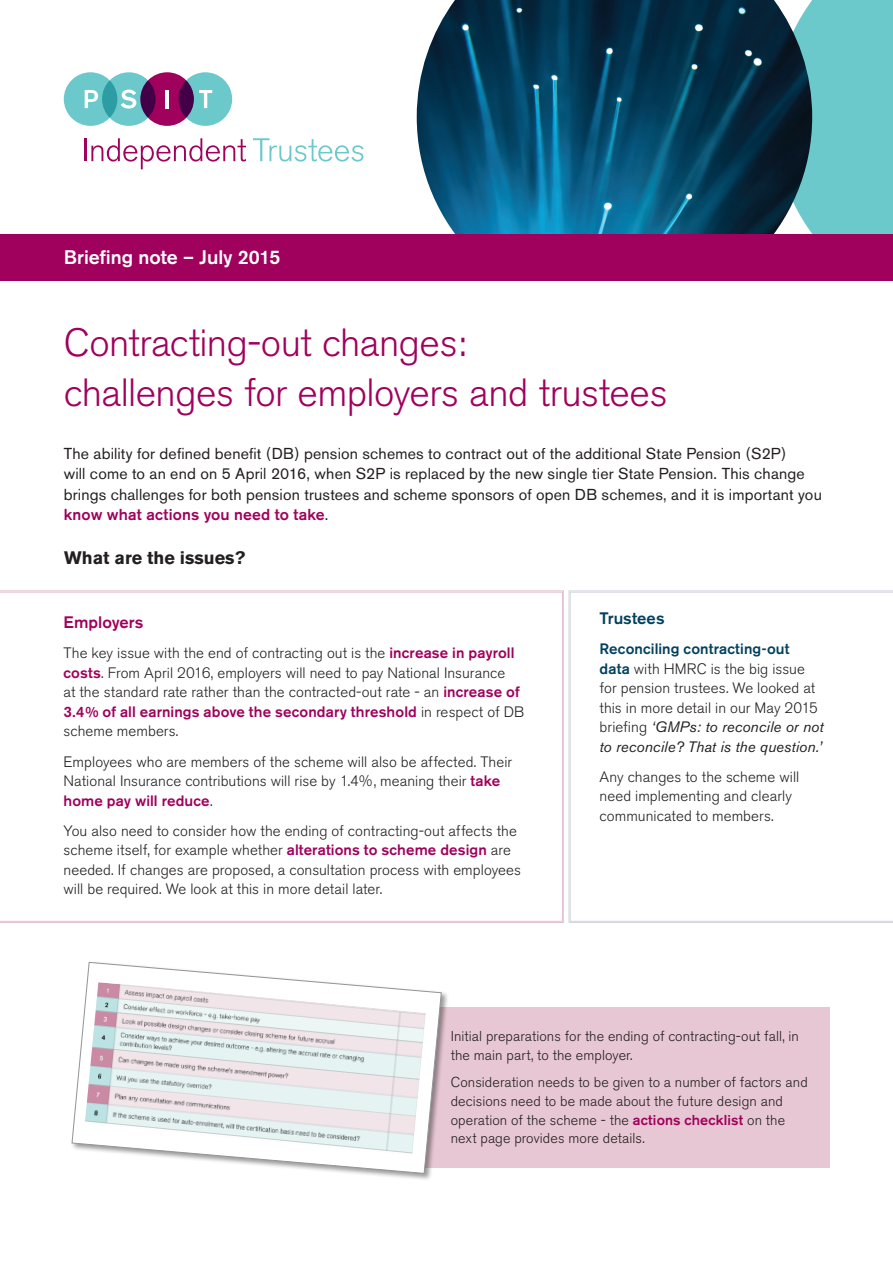
<style>
.page{position:relative;width:893px;height:1263px;background:#fff}
.page>*{position:absolute;margin:0;border:0;box-sizing:border-box;transform-origin:0 0}
.t1{font:300 39px "Akzidenz Grotesk BE";letter-spacing:-.015em;color:#a0015c}
.t2{font:500 19.5px "Akzidenz Grotesk BE";color:#fff}
.sub{font:700 18px "Akzidenz Grotesk BE";color:#231f20}
.bul{font:500 16.5px "Akzidenz Grotesk BE";letter-spacing:.005em;color:#a0015c}
.bul-2{font:500 16.5px "Akzidenz Grotesk BE";color:#02415e}
.body{font:15.75px/20.2px "Akzidenz Grotesk BE";letter-spacing:.01em;color:#231f20}
.bul-3{font:300 15px/19.5px "Akzidenz Grotesk BE";letter-spacing:.005em;color:#231f20}
.body-2{font:300 14.25px/18.8px "Akzidenz Grotesk BE";letter-spacing:.005em;color:#231f20}
.s1{font-weight:500;color:#a0015c}
.s2{font-weight:500;color:#02415e}
.s3{font-weight:400;font-style:italic}
</style>
<div class="page">
<div style="left:812px;top:0;width:81px;height:234px;background:#6bc9cc"></div>
<div style="left:64px;top:72px;width:53px;height:54px;background:#6bc9cc;border-radius:50%"></div>
<svg style="left:102px;top:72px;width:54px;height:54px;background:#5dbfc2"></svg>
<svg style="left:140px;top:72px;width:54px;height:54px;background:#8d085c"></svg>
<svg style="left:179px;top:72px;width:53px;height:54px;background:#65a3b4"></svg>
<svg style="left:85px;top:90px;width:13px;height:18px"></svg>
<hr style="left:166px;top:90px;width:3px;height:18px;background:#fff">
<svg style="left:199px;top:90px;width:13px;height:18px"></svg>
<svg style="left:121px;top:90px;width:15px;height:19px"></svg>
<hr style="left:85px;top:138px;width:2px;height:23px;background:#a0015c">
<svg style="left:91px;top:138px;width:155px;height:31px"></svg>
<svg style="left:253px;top:138px;width:110px;height:24px"></svg>
<img style="left:417px;top:0;width:395px;height:234px">
<div style="left:0;top:234px;width:893px;height:47px;background:#a0015c"></div>
<svg style="left:0;top:592px;width:563px;height:329px"></svg>
<svg style="left:570px;top:592px;width:323px;height:329px"></svg>
<div style="left:374px;top:1008px;width:455px;height:160px;background:#e7c7d3"></div>
<div style="left:70px;top:961px;width:379px;height:220px;background:#231f20;opacity:.45"></div>
<svg style="left:71px;top:961px;width:371px;height:213px"></svg>
<img style="left:85px;top:982px;width:341px;height:173px">
<p class="t2" style="left:64px;top:245px;width:218px">Briefing note – July 2015</p>
<p class="t1" style="left:64px;top:321px;width:404px">Contracting-out changes:</p>
<p class="t1" style="left:64px;top:371px;width:605px">challenges for employers and trustees</p>
<p class="body" style="left:64px;top:444px;width:760px">The ability for defined benefit (DB) pension schemes to contract out of the additional State Pension (S2P)<br>will come to an end on 5 April 2016, when S2P is replaced by the new single tier State Pension. This change brings challenges for both pension trustees and scheme sponsors of open DB schemes, and it is important you <span class="s1">know what actions you need to take</span>.</p>
<p class="sub" style="left:64px;top:548px;width:183px">What are the issues?</p>
<p class="bul" style="left:64px;top:612px;width:81px">Employers</p>
<p class="bul-3" style="left:64px;top:644px;width:462px">The key issue with the end of contracting out is the <span class="s1">increase in payroll costs</span>. From April 2016, employers will need to pay National Insurance<br>at the standard rate rather than the contracted-out rate - an <span class="s1">increase of 3.4% of all earnings above the secondary threshold</span> in respect of DB scheme members.</p>
<p class="bul-3" style="left:64px;top:752px;width:450px">Employees who are members of the scheme will also be affected. Their<br>National Insurance contributions will rise by 1.4%, meaning their <span class="s1">take home pay will reduce</span>.</p>
<p class="bul-3" style="left:64px;top:821px;width:459px">You also need to consider how the ending of contracting-out affects the scheme itself, for example whether <span class="s1">alterations to scheme design</span> are needed. If changes are proposed, a consultation process with employees will be required. We look at this in more detail later.</p>
<p class="bul-2" style="left:600px;top:608px;width:67px">Trustees</p>
<p class="bul-3" style="left:600px;top:639px;width:225px"><span class="s2">Reconciling contracting-out data</span> with HMRC is the big issue for pension trustees. We looked at this in more detail in our May 2015 briefing <span class="s3">‘GMPs: to reconcile or not to reconcile? That is the question.’</span></p>
<p class="bul-3" style="left:600px;top:767px;width:201px">Any changes to the scheme will need implementing and clearly communicated to members.</p>
<p class="body-2" style="left:451px;top:1027px;width:350px">Initial preparations for the ending of contracting-out fall, in the main part, to the employer.</p>
<p class="body-2" style="left:451px;top:1073px;width:358px">Consideration needs to be given to a number of factors and decisions need to be made about the future design and operation of the scheme - the <span class="s1">actions checklist</span> on the next page provides more details.</p>
</div>
